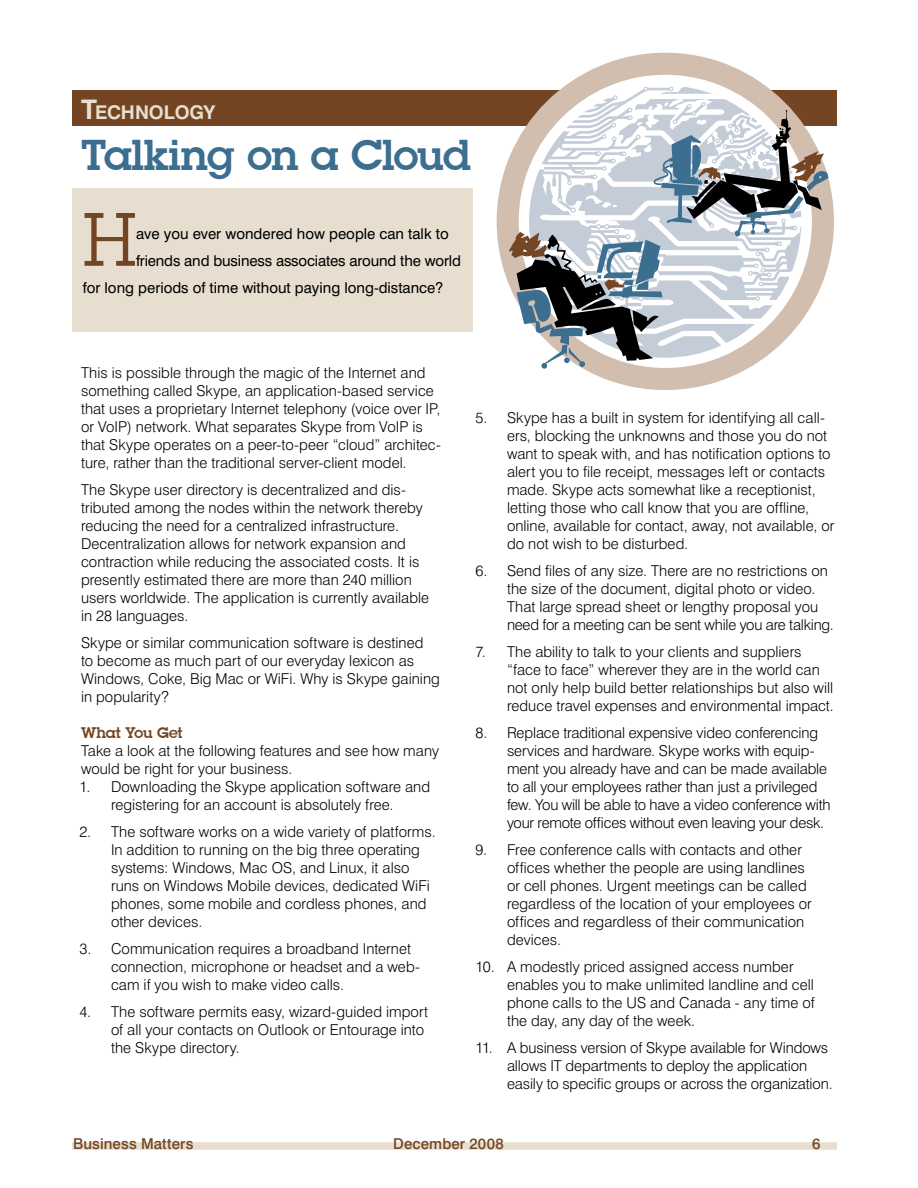
<style>
.page{position:relative;width:918px;height:1188px;background:#fff}
.page>*{position:absolute;margin:0;border:0;box-sizing:border-box;transform-origin:0 0}
.t1{font:73.95px "Lubalin Graph";color:#744522}
.t2{font:42px "Lubalin Graph Demi";letter-spacing:-.01em;color:#3b6e8f}
.t3{font:700 18.9px "Swiss 721 BT";letter-spacing:-.005em;color:#e7decf}
.t4{font:300 15px/18px "Swiss 721 BT";color:#000}
.t5{font:15px "Swiss 721 BT";color:#000}
.t6{font:500 15px "Swiss 721 BT";letter-spacing:.01em;color:#744522}
.t7{font:15px "Lubalin Graph Demi";color:#744522}
.s1{font-size:27px}
</style>
<div class="page">
<div style="left:72px;top:1142px;width:765px;height:8px;background:#e7decf"></div>
<div style="left:72px;top:90px;width:765px;height:36px;background:#744522"></div>
<div style="left:72px;top:188px;width:401px;height:144px;background:#e7decf"></div>
<div style="left:497px;top:53px;width:337px;height:337px;border:22px solid #d1beae;border-radius:50%"></div>
<svg style="left:509px;top:80px;width:319px;height:289px"></svg>
<p class="t3" style="left:81px;top:101px;width:136px"><span class="s1">T</span>ECHNOLOGY</p>
<h2 class="t2" style="left:81px;top:128px;width:391px">Talking on a Cloud</h2>
<h1 class="t1" style="left:83px;top:193px;width:55px">H</h1>
<p class="t5" style="left:136px;top:224px;width:314px">ave you ever wondered how people can talk to</p>
<p class="t5" style="left:136px;top:251px;width:327px">friends and business associates around the world</p>
<p class="t5" style="left:83px;top:278px;width:362px">for long periods of time without paying long-distance?</p>
<p class="t4" style="left:81px;top:364px;width:361px">This is possible through the magic of the Internet and something called Skype, an application-based service that uses a proprietary Internet telephony (voice over IP, or VoIP) network. What separates Skype from VoIP is that Skype operates on a peer-to-peer “cloud” architec&shy;ture, rather than the traditional server-client model.</p>
<p class="t4" style="left:81px;top:481px;width:350px">The Skype user directory is decentralized and dis&shy;tributed among the nodes within the network thereby reducing the need for a centralized infrastructure.<br>Decentralization allows for network expansion and contraction while reducing the associated costs. It is presently estimated there are more than 240 million users worldwide. The application is currently available in 28 languages.</p>
<p class="t4" style="left:81px;top:634px;width:360px">Skype or similar communication software is destined<br>to become as much part of our everyday lexicon as Windows, Coke, Big Mac or WiFi. Why is Skype gaining in popularity?</p>
<p class="t7" style="left:81px;top:723px;width:103px">What You Get</p>
<p class="t4" style="left:81px;top:742px;width:360px">Take a look at the following features and see how many would be right for your business.</p>
<p class="t4" style="left:80px;top:778px;width:352px;text-align:center">1. Downloading the Skype application software and registering for an account is absolutely free.</p>
<p class="t4" style="left:111px;top:823px;width:326px;text-indent:-32px">2. The software works on a wide variety of platforms.<br>In addition to running on the big three operating systems: Windows, Mac OS, and Linux, it also runs on Windows Mobile devices, dedicated WiFi phones, some mobile and cordless phones, and other devices.</p>
<p class="t4" style="left:111px;top:940px;width:311px;text-indent:-32px">3. Communication requires a broadband Internet connection, microphone or headset and a web&shy;cam if you wish to make video calls.</p>
<p class="t4" style="left:111px;top:1003px;width:319px;text-indent:-32px">4. The software permits easy, wizard-guided import of all your contacts on Outlook or Entourage into the Skype directory.</p>
<p class="t4" style="left:507px;top:409px;width:329px;text-indent:-32px">5. Skype has a built in system for identifying all call&shy;ers, blocking the unknowns and those you do not want to speak with, and has notification options to alert you to file receipt, messages left or contacts made. Skype acts somewhat like a receptionist, letting those who call know that you are offline, online, available for contact, away, not available, or do not wish to be disturbed.</p>
<p class="t4" style="left:507px;top:562px;width:328px;text-indent:-32px">6. Send files of any size. There are no restrictions on the size of the document, digital photo or video.<br>That large spread sheet or lengthy proposal you need for a meeting can be sent while you are talking.</p>
<p class="t4" style="left:507px;top:643px;width:328px;text-indent:-32px">7. The ability to talk to your clients and suppliers “face to face” wherever they are in the world can not only help build better relationships but also will reduce travel expenses and environmental impact.</p>
<p class="t4" style="left:507px;top:724px;width:325px;text-indent:-32px">8. Replace traditional expensive video conferencing services and hardware. Skype works with equip&shy;ment you already have and can be made available to all your employees rather than just a privileged few. You will be able to have a video conference with your remote offices without even leaving your desk.</p>
<p class="t4" style="left:507px;top:841px;width:306px;text-indent:-32px">9. Free conference calls with contacts and other offices whether the people are using landlines or cell phones. Urgent meetings can be called regardless of the location of your employees or offices and regardless of their communication devices.</p>
<p class="t4" style="left:507px;top:958px;width:309px;text-indent:-32px">10. A modestly priced assigned access number enables you to make unlimited landline and cell phone calls to the US and Canada - any time of the day, any day of the week.</p>
<p class="t4" style="left:507px;top:1039px;width:327px;text-indent:-32px">11. A business version of Skype available for Windows allows IT departments to deploy the application easily to specific groups or across the organization.</p>
<p class="t6" style="left:73px;top:1135px;width:122px">Business Matters</p>
<p class="t6" style="left:393px;top:1135px;width:112px">December 2008</p>
<p class="t6" style="left:812px;top:1135px;width:10px">6</p>
</div>
